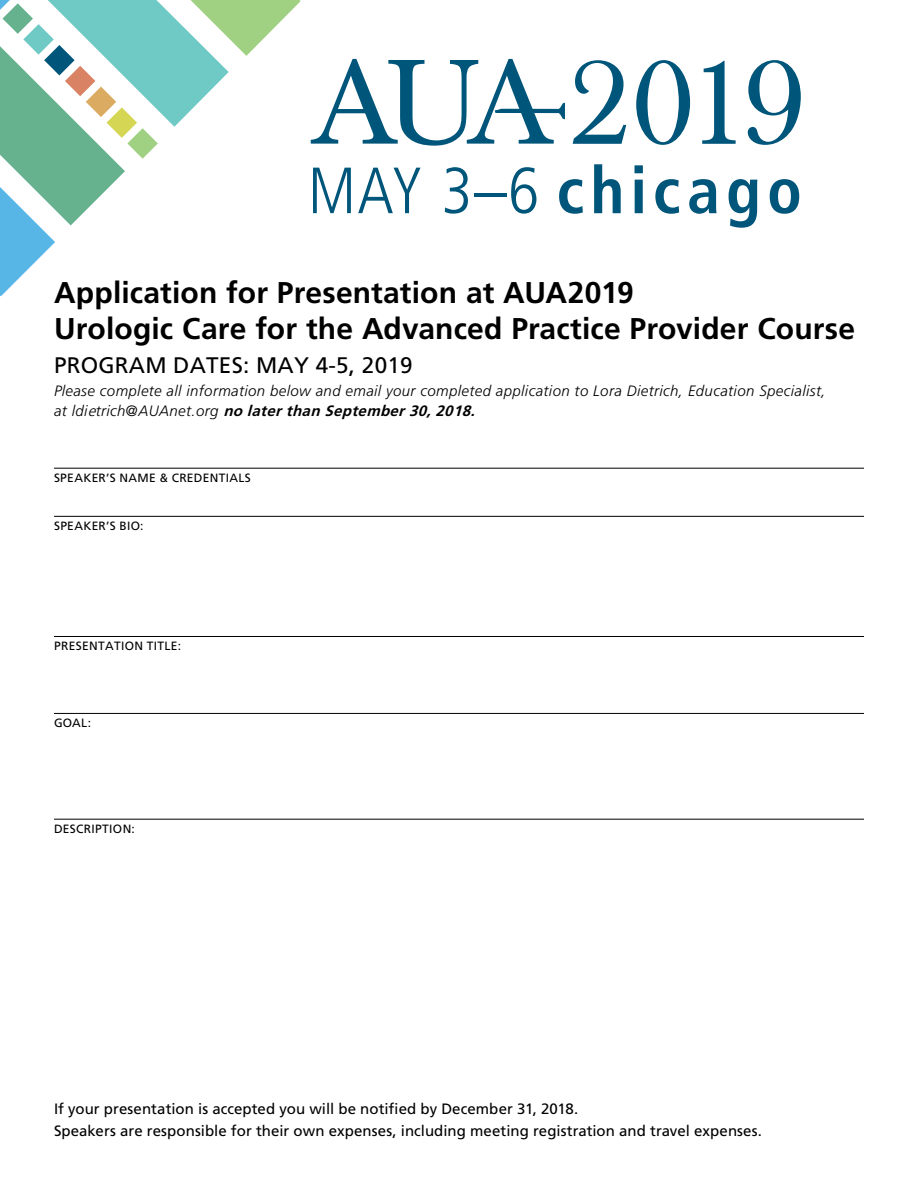
<style>
.page{position:relative;width:918px;height:1188px;background:#fff}
.page>*{position:absolute;margin:0;border:0;box-sizing:border-box;transform-origin:0 0}
.t1{font:118.95px "Baskerville BE";color:#00567a}
.t2{font:700 condensed 65.25px "Frutiger LT Pro";letter-spacing:.09em;color:#00567a}
.t3{font:700 30px/36px "Frutiger LT Pro";letter-spacing:.005em;color:#000}
.t4{font:22.5px "Frutiger LT Pro";letter-spacing:.01em;color:#000}
.t5{font:15px/21.3px "Frutiger LT Pro";letter-spacing:.005em;color:#000}
.t6{font:italic 300 15px/19.6px "Frutiger LT Pro";letter-spacing:.025em;color:#000}
.t7{font:12px "Frutiger LT Pro";letter-spacing:.03em;color:#000}
.s1{font-weight:300}
.s2{font-style:inherit}
.s3{font-weight:700}
</style>
<div class="page">
<hr style="left:54px;top:468px;width:810px;height:1px;background:#000">
<hr style="left:54px;top:516px;width:810px;height:1px;background:#000">
<hr style="left:54px;top:636px;width:810px;height:1px;background:#000">
<hr style="left:54px;top:713px;width:810px;height:1px;background:#000">
<hr style="left:54px;top:819px;width:810px;height:1px;background:#000">
<svg style="left:0;top:0;width:301px;height:296px"></svg>
<svg style="left:311px;top:59px;width:254px;height:87px"></svg>
<h1 class="t1" style="left:570px;top:34px;width:237px">2019</h1>
<h2 class="t2" style="left:308px;top:152px;width:496px"><span class="s1">MAY 3–6</span> chicago</h2>
<h3 class="t3" style="left:54px;top:275px;width:803px">Application for Presentation at AUA2019<br>Urologic Care for the Advanced Practice Provider Course</h3>
<h3 class="t4" style="left:54px;top:352px;width:360px">PROGRAM DATES: MAY 4-5, 2019</h3>
<p class="t6" style="left:54px;top:381px;width:773px">Please complete all information below and email your completed application to Lora Dietrich, Education Specialist, at ldi<span class="s2">e</span>trich@AUAnet.org <span class="s3">no laterthanSeptember30,2018.</span></p>
<p class="t7" style="left:54px;top:471px;width:198px">SPEAKER’S NAME &amp; CREDENTIALS</p>
<p class="t7" style="left:54px;top:519px;width:91px">SPEAKER’S BIO:</p>
<p class="t7" style="left:54px;top:639px;width:129px">PRESENTATION TITLE:</p>
<p class="t7" style="left:54px;top:716px;width:39px">GOAL:</p>
<p class="t7" style="left:54px;top:822px;width:82px">DESCRIPTION:</p>
<p class="t5" style="left:54px;top:1099px;width:710px">If your presentation is accepted you will be notified by December 31, 2018.<br>Speakers are responsible for their own expenses, including meeting registration and travel expenses.</p>
</div>
